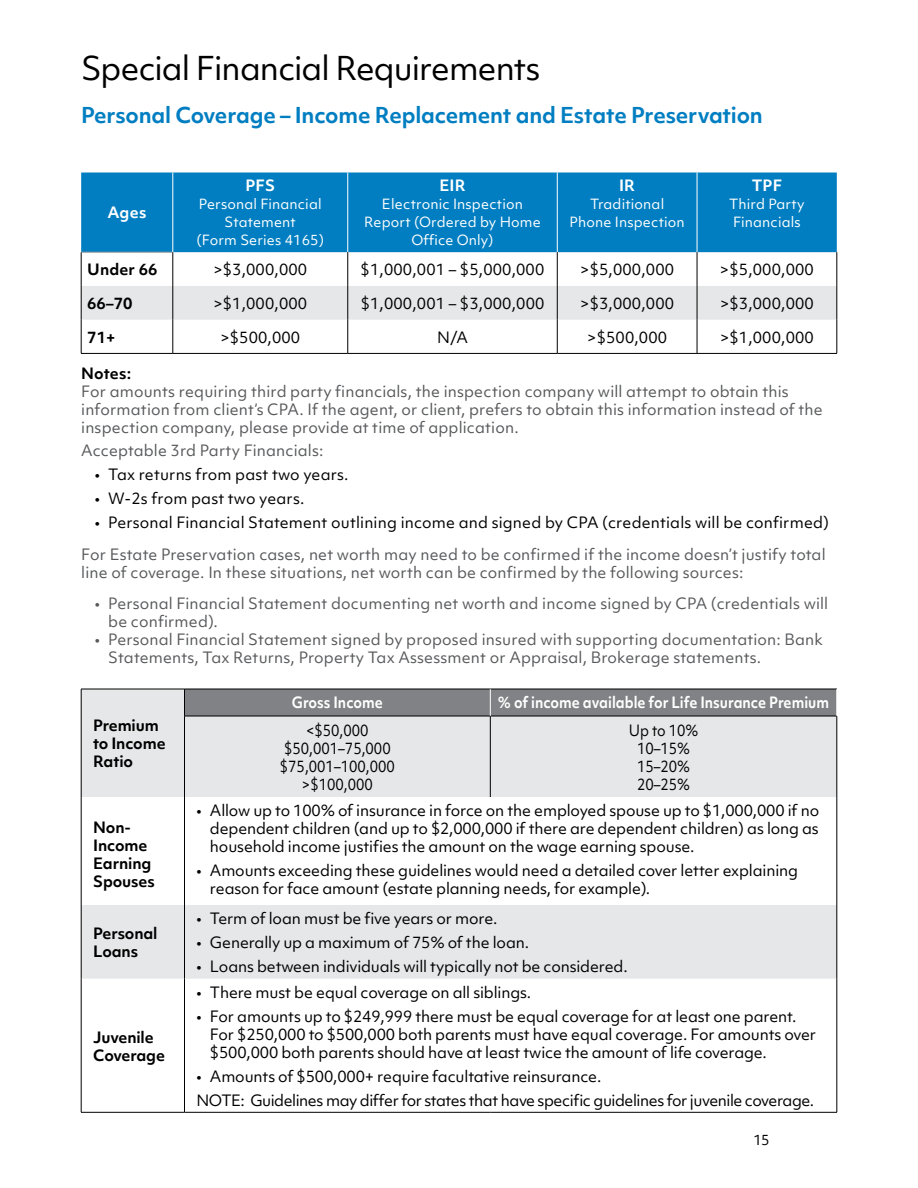
<style>
.page{position:relative;width:918px;height:1188px;background:#fff}
.page>*{position:absolute;margin:0;border:0;box-sizing:border-box;transform-origin:0 0}
.t1{font:31.5px "Objektiv Mk 1";letter-spacing:-.03em;color:#000}
.t2{font:700 21px "Objektiv Mk 1";letter-spacing:-.01em;color:#007ec1}
.t3{font:15px/18px "Objektiv Mk 1";letter-spacing:-.01em;color:#000}
.t4{font:15px/18px "Objektiv Mk 1";letter-spacing:.01em;color:#58595b}
.t5{font:15px "Objektiv Mk 1";letter-spacing:.01em;color:#000}
.t6{font:15px/24px "Objektiv Mk 1";letter-spacing:-.03em;color:#000}
.t7{font:700 15px/18px "Objektiv Mk 1";letter-spacing:-.01em;color:#000}
.t8{font:15px/18px "Objektiv Mk 1";letter-spacing:-.01em;color:#000;text-align:center;scale:.9 1}
.t9{font:700 15px "Objektiv Mk 1";color:#fff;scale:.9 1}
.t10{font:700 15px "Objektiv Mk 1";color:#fff}
.t11{font:13.5px/18px "Objektiv Mk 1";letter-spacing:.01em;color:#fff;text-align:center}
.t12{font:13.5px "Objektiv Mk 1";color:#000}
</style>
<div class="page">
<div style="left:81px;top:173px;width:756px;height:79px;background:#007ec1"></div>
<div style="left:82px;top:286px;width:755px;height:34px;background:#e6e7e8"></div>
<hr style="left:81px;top:252px;width:92px;height:1px;background:#939598">
<hr style="left:347px;top:173px;width:1px;height:79px;background:#fff">
<hr style="left:557px;top:173px;width:1px;height:79px;background:#fff">
<hr style="left:697px;top:173px;width:1px;height:79px;background:#fff">
<hr style="left:172px;top:173px;width:1px;height:79px;background:#fff">
<hr style="left:81px;top:252px;width:1px;height:34px;background:#000">
<hr style="left:173px;top:252px;width:1px;height:34px;background:#000">
<hr style="left:348px;top:252px;width:1px;height:34px;background:#000">
<hr style="left:557px;top:252px;width:1px;height:34px;background:#000">
<hr style="left:697px;top:252px;width:1px;height:34px;background:#000">
<hr style="left:837px;top:252px;width:1px;height:34px;background:#000">
<hr style="left:81px;top:286px;width:1px;height:34px;background:#000">
<hr style="left:173px;top:286px;width:1px;height:34px;background:#000">
<hr style="left:348px;top:286px;width:1px;height:34px;background:#000">
<hr style="left:557px;top:286px;width:1px;height:34px;background:#000">
<hr style="left:697px;top:286px;width:1px;height:34px;background:#000">
<hr style="left:837px;top:286px;width:1px;height:34px;background:#000">
<hr style="left:81px;top:320px;width:1px;height:33px;background:#000">
<hr style="left:173px;top:320px;width:1px;height:33px;background:#000">
<hr style="left:348px;top:320px;width:1px;height:33px;background:#000">
<hr style="left:557px;top:320px;width:1px;height:33px;background:#000">
<hr style="left:697px;top:320px;width:1px;height:33px;background:#000">
<hr style="left:837px;top:320px;width:1px;height:33px;background:#000">
<hr style="left:81px;top:353px;width:92px;height:1px;background:#000">
<hr style="left:173px;top:353px;width:175px;height:1px;background:#000">
<hr style="left:348px;top:353px;width:209px;height:1px;background:#000">
<hr style="left:557px;top:353px;width:140px;height:1px;background:#000">
<hr style="left:697px;top:353px;width:140px;height:1px;background:#000">
<svg style="left:82px;top:690px;width:755px;height:289px;fill:#e6e7e8"></svg>
<hr style="left:81px;top:1112px;width:103px;height:1px;background:#000">
<hr style="left:184px;top:716px;width:306px;height:1px;background:#000">
<hr style="left:490px;top:716px;width:347px;height:1px;background:#000">
<hr style="left:184px;top:1112px;width:306px;height:1px;background:#000">
<hr style="left:490px;top:1112px;width:347px;height:1px;background:#000">
<hr style="left:81px;top:689px;width:103px;height:1px;background:#000">
<svg style="left:81px;top:689px;width:1px;height:27px"></svg>
<hr style="left:81px;top:716px;width:1px;height:81px;background:#000">
<svg style="left:184px;top:689px;width:653px;height:27px;background:#7b7d80"></svg>
<hr style="left:184px;top:716px;width:1px;height:81px;background:#000">
<hr style="left:490px;top:716px;width:1px;height:81px;background:#000">
<hr style="left:837px;top:716px;width:1px;height:81px;background:#000">
<hr style="left:81px;top:797px;width:1px;height:108px;background:#000">
<hr style="left:184px;top:797px;width:1px;height:108px;background:#000">
<hr style="left:837px;top:797px;width:1px;height:108px;background:#000">
<hr style="left:81px;top:905px;width:1px;height:74px;background:#000">
<hr style="left:184px;top:905px;width:1px;height:74px;background:#000">
<hr style="left:837px;top:905px;width:1px;height:74px;background:#000">
<hr style="left:81px;top:979px;width:1px;height:133px;background:#000">
<hr style="left:184px;top:979px;width:1px;height:133px;background:#000">
<hr style="left:837px;top:979px;width:1px;height:133px;background:#000">
<h1 class="t1" style="left:81px;top:46px;width:461px">Special Financial Requirements</h1>
<h2 class="t2" style="left:81px;top:100px;width:683px">Personal Coverage – Income Replacement and Estate Preservation</h2>
<p class="t10" style="left:108px;top:202px;width:40px">Ages</p>
<p class="t10" style="left:245px;top:175px;width:31px">PFS</p>
<p class="t11" style="left:196px;top:195px;width:129px">Personal Financial<br>Statement<br>(Form Series 4165)</p>
<p class="t10" style="left:439px;top:175px;width:28px">EIR</p>
<p class="t11" style="left:364px;top:195px;width:178px">Electronic Inspection<br>Report (Ordered by Home<br>Office Only)</p>
<p class="t10" style="left:619px;top:175px;width:18px">IR</p>
<p class="t11" style="left:569px;top:195px;width:117px">Traditional<br>Phone Inspection</p>
<p class="t10" style="left:752px;top:175px;width:32px">TPF</p>
<p class="t11" style="left:729px;top:195px;width:77px;text-align:left">Third Party<br>Financials</p>
<p class="t7" style="left:87px;top:260px;width:72px">Under 66</p>
<p class="t3" style="left:213px;top:260px;width:95px">&gt;$3,000,000</p>
<p class="t5" style="left:361px;top:259px;width:185px">$1,000,001 – $5,000,000</p>
<p class="t3" style="left:580px;top:260px;width:95px">&gt;$5,000,000</p>
<p class="t3" style="left:720px;top:260px;width:95px">&gt;$5,000,000</p>
<p class="t7" style="left:87px;top:294px;width:47px">66–70</p>
<p class="t3" style="left:213px;top:294px;width:95px">&gt;$1,000,000</p>
<p class="t5" style="left:361px;top:293px;width:185px">$1,000,001 – $3,000,000</p>
<p class="t3" style="left:580px;top:294px;width:95px">&gt;$3,000,000</p>
<p class="t3" style="left:720px;top:294px;width:95px">&gt;$3,000,000</p>
<p class="t7" style="left:87px;top:328px;width:30px">71+</p>
<p class="t3" style="left:220px;top:328px;width:81px">&gt;$500,000</p>
<p class="t3" style="left:437px;top:328px;width:32px">N/A</p>
<p class="t3" style="left:587px;top:328px;width:81px">&gt;$500,000</p>
<p class="t3" style="left:720px;top:328px;width:95px">&gt;$1,000,000</p>
<p class="t7" style="left:81px;top:364px;width:52px">Notes:</p>
<p class="t4" style="left:81px;top:382px;width:743px">For amounts requiring third party financials, the inspection company will attempt to obtain this information from client’s CPA. If the agent, or client, prefers to obtain this information instead of the inspection company, please provide at time of application.</p>
<p class="t4" style="left:81px;top:441px;width:244px">Acceptable 3rd Party Financials:</p>
<p class="t5" style="left:95px;top:464px;width:255px">• Tax returns from past two years.</p>
<p class="t5" style="left:95px;top:488px;width:211px">• W-2s from past two years.</p>
<p class="t5" style="left:95px;top:512px;width:736px">• Personal Financial Statement outlining income and signed by CPA (credentials will be confirmed)</p>
<p class="t4" style="left:81px;top:545px;width:746px">For Estate Preservation cases, net worth may need to be confirmed if the income doesn’t justify total line of coverage. In these situations, net worth can be confirmed by the following sources:</p>
<p class="t4" style="left:108px;top:595px;width:722px;text-indent:-14px">• Personal Financial Statement documenting net worth and income signed by CPA (credentials will be confirmed).</p>
<p class="t4" style="left:108px;top:631px;width:716px;text-indent:-14px">• Personal Financial Statement signed by proposed insured with supporting documentation: Bank<br>Statements, Tax Returns, Property Tax Assessment or Appraisal, Brokerage statements.</p>
<p class="t7" style="left:93px;top:716px;width:74px">Premium to Income<br>Ratio</p>
<p class="t7" style="left:93px;top:819px;width:63px">Non-<br>Income<br>Earning<br>Spouses</p>
<p class="t7" style="left:93px;top:924px;width:66px">Personal<br>Loans</p>
<p class="t7" style="left:93px;top:1028px;width:73px">Juvenile<br>Coverage</p>
<p class="t9" style="left:292px;top:692px;width:103px">Gross Income</p>
<p class="t9" style="left:498px;top:692px;width:369px">% of income available for Life Insurance Premium</p>
<p class="t8" style="left:280px;top:721px;width:129px">&lt;$50,000 $50,001–75,000 $75,001–100,000 &gt;$100,000</p>
<p class="t8" style="left:629px;top:721px;width:79px">Up to 10%<br>10–15%<br>15–20%<br>20–25%</p>
<p class="t3" style="left:210px;top:801px;width:611px;text-align:justify;text-indent:-14px">• Allow up to 100% of insurance in force on the employed spouse up to $1,000,000 if no dependent children (and up to $2,000,000 if there are dependent children) as long as household income justifies the amount on the wage earning spouse.</p>
<p class="t3" style="left:210px;top:861px;width:590px;text-indent:-14px">• Amounts exceeding these guidelines would need a detailed cover letter explaining reason for face amount (estate planning needs, for example).</p>
<p class="t3" style="left:196px;top:909px;width:302px">• Term of loan must be five years or more.</p>
<p class="t3" style="left:196px;top:933px;width:334px">• Generally up a maximum of 75% of the loan.</p>
<p class="t3" style="left:196px;top:957px;width:433px">• Loans between individuals will typically not be considered.</p>
<p class="t3" style="left:196px;top:983px;width:336px">• There must be equal coverage on all siblings.</p>
<p class="t3" style="left:210px;top:1007px;width:608px;text-indent:-14px">• For amounts up to $249,999 there must be equal coverage for at least one parent.<br>For $250,000 to $500,000 both parents must have equal coverage. For amounts over $500,000 both parents should have at least twice the amount of life coverage.</p>
<p class="t6" style="left:196px;top:1064px;width:619px">• Amounts of $500,000+ require facultative reinsurance.<br>NOTE: Guidelines may differ for states that have specific guidelines for juvenile coverage.</p>
<p class="t12" style="left:754px;top:1131px;width:17px">15</p>
</div>
